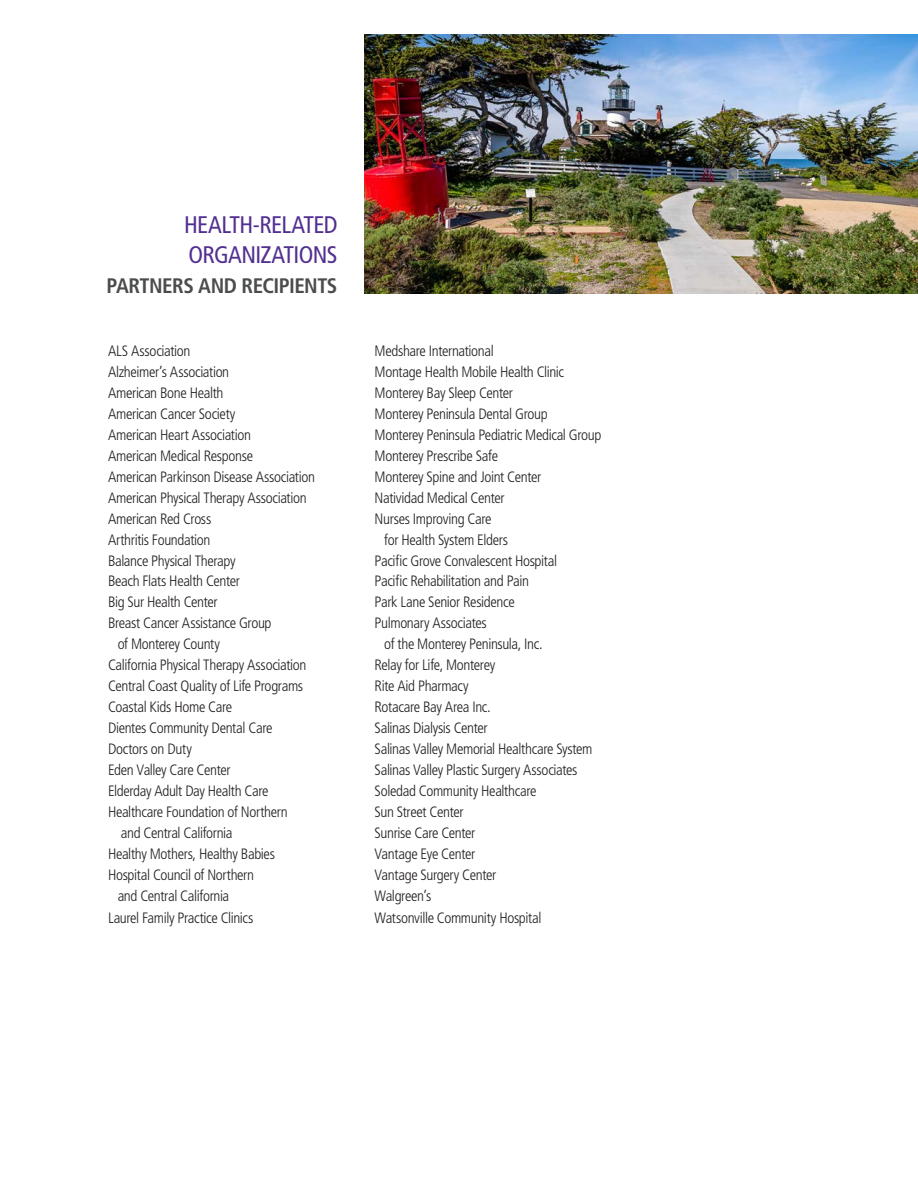
<style>
.page{position:relative;width:918px;height:1188px;background:#fff}
.page>*{position:absolute;margin:0;border:0;box-sizing:border-box;transform-origin:0 0}
.t1{font:condensed 24px/30px "Frutiger LT Std";letter-spacing:-.025em;color:#522f90}
.t2{font:700 condensed 21px "Frutiger LT Std";letter-spacing:-.025em;color:#4b4c4d}
.t3{font:300 condensed 15px/21px "Frutiger LT Std";letter-spacing:-.025em;color:#231f20}
</style>
<div class="page">
<img style="left:364px;top:35px;width:554px;height:259px">
<p class="t1" style="left:184px;top:210px;width:155px">HEALTH-RELATED<br>ORGANIZATIONS</p>
<p class="t2" style="left:107px;top:273px;width:232px">PARTNERS AND RECIPIENTS</p>
<p class="t3" style="left:108px;top:340px;width:84px">ALS Association</p>
<p class="t3" style="left:108px;top:361px;width:123px">Alzheimer’s Association</p>
<p class="t3" style="left:108px;top:382px;width:117px">American Bone Health</p>
<p class="t3" style="left:108px;top:403px;width:129px">American Cancer Society</p>
<p class="t3" style="left:108px;top:424px;width:145px">American Heart Association</p>
<p class="t3" style="left:108px;top:445px;width:147px">American Medical Response</p>
<p class="t3" style="left:108px;top:466px;width:209px">American Parkinson Disease Association</p>
<p class="t3" style="left:108px;top:487px;width:200px">American Physical Therapy Association</p>
<p class="t3" style="left:108px;top:508px;width:105px">American Red Cross</p>
<p class="t3" style="left:108px;top:529px;width:104px">Arthritis Foundation</p>
<p class="t3" style="left:108px;top:550px;width:129px">Balance Physical Therapy</p>
<p class="t3" style="left:108px;top:571px;width:134px">Beach Flats Health Center</p>
<p class="t3" style="left:108px;top:592px;width:111px">Big Sur Health Center</p>
<p class="t3" style="left:118px;top:613px;width:155px;text-indent:-10px">Breast Cancer Assistance Group of Monterey County</p>
<p class="t3" style="left:108px;top:655px;width:200px">California Physical Therapy Association</p>
<p class="t3" style="left:108px;top:676px;width:197px">Central Coast Quality of Life Programs</p>
<p class="t3" style="left:108px;top:697px;width:126px">Coastal Kids Home Care</p>
<p class="t3" style="left:108px;top:718px;width:166px">Dientes Community Dental Care</p>
<p class="t3" style="left:108px;top:739px;width:85px">Doctors on Duty</p>
<p class="t3" style="left:108px;top:760px;width:124px">Eden Valley Care Center</p>
<p class="t3" style="left:108px;top:781px;width:162px">Elderday Adult Day Health Care</p>
<p class="t3" style="left:121px;top:802px;width:168px;text-indent:-13px">Healthcare Foundation of Northern and Central California</p>
<p class="t3" style="left:108px;top:844px;width:168px">Healthy Mothers, Healthy Babies</p>
<p class="t3" style="left:118px;top:865px;width:138px;text-indent:-10px">Hospital Council of Northern and Central California</p>
<p class="t3" style="left:108px;top:907px;width:147px">Laurel Family Practice Clinics</p>
<p class="t3" style="left:375px;top:340px;width:121px">Medshare International</p>
<p class="t3" style="left:375px;top:361px;width:191px">Montage Health Mobile Health Clinic</p>
<p class="t3" style="left:375px;top:382px;width:140px">Monterey Bay Sleep Center</p>
<p class="t3" style="left:375px;top:403px;width:175px">Monterey Peninsula Dental Group</p>
<p class="t3" style="left:375px;top:424px;width:228px">Monterey Peninsula Pediatric Medical Group</p>
<p class="t3" style="left:375px;top:445px;width:125px">Monterey Prescribe Safe</p>
<p class="t3" style="left:375px;top:466px;width:168px">Monterey Spine and Joint Center</p>
<p class="t3" style="left:375px;top:487px;width:132px">Natividad Medical Center</p>
<p class="t3" style="left:384px;top:508px;width:125px;text-indent:-10px">Nurses Improving Care for Health System Elders</p>
<p class="t3" style="left:375px;top:550px;width:184px">Pacific Grove Convalescent Hospital</p>
<p class="t3" style="left:375px;top:571px;width:156px">Pacific Rehabilitation and Pain</p>
<p class="t3" style="left:375px;top:592px;width:142px">Park Lane Senior Residence</p>
<p class="t3" style="left:384px;top:613px;width:160px;text-indent:-10px">Pulmonary Associates<br>of the Monterey Peninsula, Inc.</p>
<p class="t3" style="left:375px;top:655px;width:122px">Relay for Life, Monterey</p>
<p class="t3" style="left:375px;top:676px;width:96px">Rite Aid Pharmacy</p>
<p class="t3" style="left:375px;top:697px;width:118px">Rotacare Bay Area Inc.</p>
<p class="t3" style="left:375px;top:718px;width:115px">Salinas Dialysis Center</p>
<p class="t3" style="left:375px;top:739px;width:219px">Salinas Valley Memorial Healthcare System</p>
<p class="t3" style="left:375px;top:760px;width:204px">Salinas Valley Plastic Surgery Associates</p>
<p class="t3" style="left:375px;top:781px;width:163px">Soledad Community Healthcare</p>
<p class="t3" style="left:375px;top:802px;width:90px">Sun Street Center</p>
<p class="t3" style="left:375px;top:823px;width:102px">Sunrise Care Center</p>
<p class="t3" style="left:375px;top:844px;width:102px">Vantage Eye Center</p>
<p class="t3" style="left:375px;top:865px;width:123px">Vantage Surgery Center</p>
<p class="t3" style="left:375px;top:886px;width:58px">Walgreen’s</p>
<p class="t3" style="left:375px;top:907px;width:168px">Watsonville Community Hospital</p>
</div>
